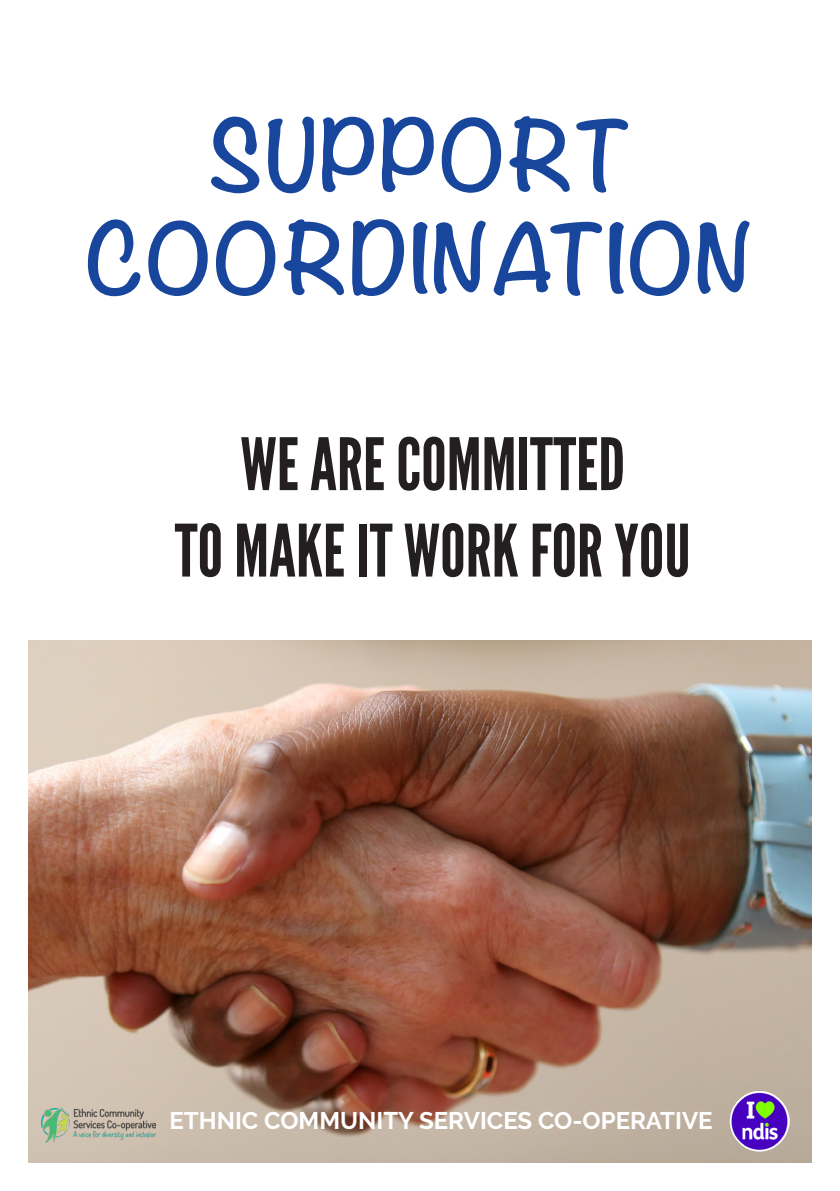
<style>
.page{position:relative;width:840px;height:1191px;background:#fff}
.page>*{position:absolute;margin:0;border:0;box-sizing:border-box;transform-origin:0 0}
.t1{font:700 86px "Noteworthy";color:#18469d}
.t2{font:72px "League Gothic";color:#231f20}
.t3{font:700 24px "Raleway";color:#fff}
</style>
<div class="page">
<img style="left:28px;top:640px;width:783px;height:522px">
<img style="left:729px;top:1090px;width:60px;height:61px">
<img style="left:41px;top:1108px;width:114px;height:34px">
<p class="t1" style="left:208px;top:80px;width:424px">SUPPORT</p>
<p class="t1" style="left:85px;top:183px;width:670px">COORDINATION</p>
<p class="t2" style="left:240px;top:421px;width:386px">WE ARE COMMITTED</p>
<p class="t2" style="left:175px;top:508px;width:517px">TO MAKE IT WORK FOR YOU</p>
<p class="t3" style="left:169px;top:1107px;width:544px">ETHNIC COMMUNITY SERVICES CO-OPERATIVE</p>
</div>
